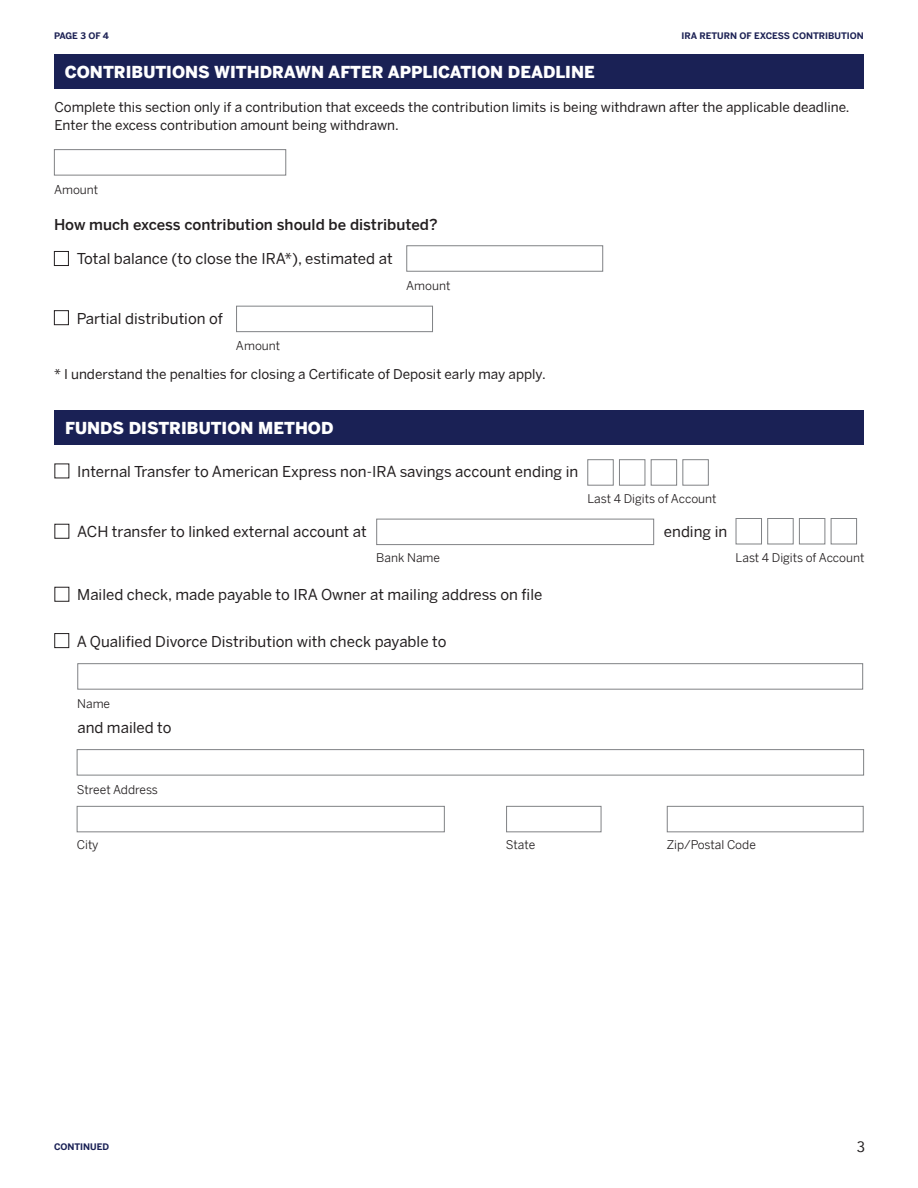
<style>
.page{position:relative;width:918px;height:1188px;background:#fff}
.page>*{position:absolute;margin:0;border:0;box-sizing:border-box;transform-origin:0 0}
.t1{font:900 16.5px "Benton Sans";color:#fff}
.t2{font:15px "Benton Sans";color:#231f20}
.t3{font:500 15px "Benton Sans";color:#231f20}
.t4{font:15px "Avenir";color:#231f20}
.t5{font:13.5px/18px "Benton Sans";color:#231f20}
.t6{font:12px "Benton Sans";color:#231f20}
.t7{font:700 9px "Benton Sans";color:#1e2355}
.t8{font:700 9px "Benton Sans";color:#1a2155}
</style>
<div class="page">
<div style="left:54px;top:54px;width:810px;height:35px;background:#1a2155"></div>
<div style="left:54px;top:149px;width:232px;height:26px;border:1px solid #818285"></div>
<div style="left:54px;top:251px;width:15px;height:15px;border:1px solid #231f20"></div>
<div style="left:54px;top:310px;width:15px;height:15px;border:1px solid #231f20"></div>
<div style="left:406px;top:245px;width:197px;height:27px;border:1px solid #808285"></div>
<div style="left:236px;top:306px;width:197px;height:26px;border:1px solid #808285"></div>
<div style="left:54px;top:411px;width:810px;height:34px;background:#1a2155"></div>
<div style="left:54px;top:524px;width:15px;height:15px;border:1px solid #231f20"></div>
<div style="left:54px;top:587px;width:15px;height:15px;border:1px solid #231f20"></div>
<div style="left:587px;top:459px;width:27px;height:27px;border:1px solid #808285"></div>
<div style="left:619px;top:459px;width:26px;height:27px;border:1px solid #808285"></div>
<div style="left:651px;top:459px;width:26px;height:27px;border:1px solid #808285"></div>
<div style="left:682px;top:459px;width:27px;height:27px;border:1px solid #808285"></div>
<div style="left:736px;top:518px;width:26px;height:26px;border:1px solid #808285"></div>
<div style="left:767px;top:518px;width:27px;height:26px;border:1px solid #808285"></div>
<div style="left:799px;top:518px;width:26px;height:26px;border:1px solid #808285"></div>
<div style="left:831px;top:518px;width:26px;height:26px;border:1px solid #808285"></div>
<div style="left:54px;top:633px;width:15px;height:15px;border:1px solid #231f20"></div>
<div style="left:77px;top:663px;width:786px;height:27px;border:1px solid #808285"></div>
<div style="left:77px;top:749px;width:787px;height:26px;border:1px solid #808285"></div>
<div style="left:77px;top:806px;width:368px;height:26px;border:1px solid #808285"></div>
<div style="left:506px;top:806px;width:95px;height:26px;border:1px solid #808285"></div>
<div style="left:667px;top:806px;width:197px;height:26px;border:1px solid #808285"></div>
<div style="left:376px;top:519px;width:278px;height:26px;border:1px solid #818285"></div>
<p class="t7" style="left:54px;top:30px;width:56px">PAGE 3 OF 4</p>
<p class="t7" style="left:682px;top:30px;width:184px">IRA RETURN OF EXCESS CONTRIBUTION</p>
<p class="t1" style="left:65px;top:62px;width:531px">CONTRIBUTIONS WITHDRAWN AFTER APPLICATION DEADLINE</p>
<p class="t5" style="left:55px;top:98px;width:796px">Complete this section only if a contribution that exceeds the contribution limits is being withdrawn after the applicable deadline.<br>Enter the excess contribution amount being withdrawn.</p>
<p class="t6" style="left:54px;top:182px;width:46px">Amount</p>
<p class="t3" style="left:54px;top:215px;width:385px">How much excess contribution should be distributed?</p>
<p class="t2" style="left:77px;top:250px;width:317px">Total balance (to close the IRA*), estimated at</p>
<p class="t2" style="left:77px;top:309px;width:148px">Partial distribution of</p>
<p class="t6" style="left:406px;top:278px;width:46px">Amount</p>
<p class="t6" style="left:236px;top:339px;width:46px">Amount</p>
<p class="t5" style="left:54px;top:365px;width:493px">* I understand the penalties for closing a Certificate of Deposit early may apply.</p>
<p class="t1" style="left:65px;top:418px;width:270px">FUNDS DISTRIBUTION METHOD</p>
<p class="t2" style="left:77px;top:463px;width:503px">Internal Transfer to American Express non-IRA savings account ending in</p>
<p class="t2" style="left:77px;top:523px;width:291px">ACH transfer to linked external account at</p>
<p class="t6" style="left:376px;top:550px;width:65px">Bank Name</p>
<p class="t2" style="left:77px;top:586px;width:467px">Mailed check, made payable to IRA Owner at mailing address on file</p>
<p class="t6" style="left:587px;top:492px;width:131px">Last 4 Digits of Account</p>
<p class="t2" style="left:664px;top:523px;width:65px">ending in</p>
<p class="t6" style="left:736px;top:550px;width:130px">Last 4 Digits of Account</p>
<p class="t2" style="left:77px;top:632px;width:371px">A Qualified Divorce Distribution with check payable to</p>
<p class="t6" style="left:77px;top:696px;width:34px">Name</p>
<p class="t2" style="left:77px;top:719px;width:96px">and mailed to</p>
<p class="t6" style="left:77px;top:782px;width:83px">Street Address</p>
<p class="t6" style="left:77px;top:837px;width:23px">City</p>
<p class="t6" style="left:506px;top:837px;width:31px">State</p>
<p class="t6" style="left:667px;top:837px;width:91px">Zip/Postal Code</p>
<p class="t8" style="left:54px;top:1141px;width:57px">CONTINUED</p>
<p class="t4" style="left:857px;top:1135px;width:10px">3</p>
</div>
